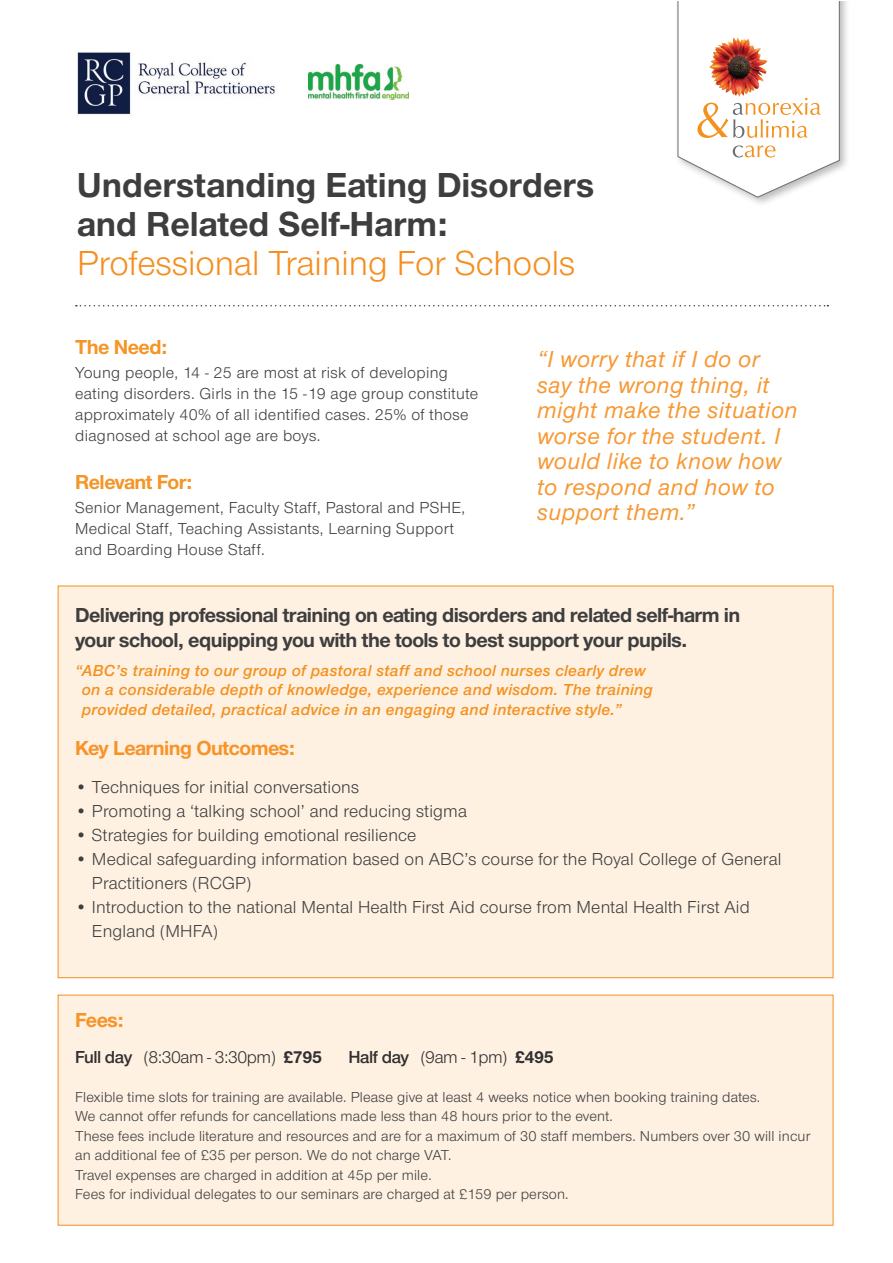
<style>
.page{position:relative;width:893px;height:1263px;background:#fff}
.page>*{position:absolute;margin:0;border:0;box-sizing:border-box;transform-origin:0 0}
.t1{font:700 36px/39px "Nimbus Sans Novus T";color:#3e3e3f}
.t2{font:36px "Nimbus Sans Novus T";color:#f68e1e}
.t3{font:italic 500 24px/25.5px "Nimbus Sans Novus T";letter-spacing:.02em;color:#f79832}
.t4{font:700 21px/25.2px "Nimbus Sans Novus T";letter-spacing:-.025em;color:#3e3e3f}
.t5{font:700 21px "Nimbus Sans Novus T";letter-spacing:-.025em;color:#f79328}
.t6{font:700 21px "Nimbus Sans Novus T";letter-spacing:-.025em;color:#f49527}
.t7{font:18px/24px "Nimbus Sans Novus T";letter-spacing:.01em;color:#3e3e3f}
.t8{font:18px "Nimbus Sans Novus T";letter-spacing:-.025em;color:#312f30}
.t9{font:16.5px/21px "Nimbus Sans Novus T";letter-spacing:.02em;color:#3e3e3f}
.t10{font:italic 600 16.5px/19.8px "Nimbus Sans Novus T";letter-spacing:.02em;color:#f4901d}
.t11{font:15px/19.5px "Nimbus Sans Novus T";letter-spacing:.01em;color:#3e3e3f}
.s1{font-weight:600}
.s2{font-weight:700}
</style>
<div class="page">
<div style="left:58px;top:586px;width:775px;height:392px;background:#fef1e2;border:1px solid #f68e1e"></div>
<div style="left:58px;top:995px;width:775px;height:230px;background:#fef1e2"></div>
<div style="left:674px;top:1px;width:176px;height:207px;background:#231f20;opacity:.3"></div>
<img style="left:77px;top:52px;width:199px;height:64px">
<svg style="left:677px;top:1px;width:163px;height:197px"></svg>
<img style="left:709px;top:37px;width:28px;height:46px">
<img style="left:309px;top:65px;width:99px;height:34px">
<svg style="left:76px;top:305px;width:752px;height:1px"></svg>
<h1 class="t1" style="left:77px;top:164px;width:519px">Understanding Eating Disorders and Related Self-Harm:</h1>
<h1 class="t2" style="left:77px;top:242px;width:500px">Professional Training For Schools</h1>
<h3 class="t6" style="left:75px;top:335px;width:94px">The Need:</h3>
<p class="t9" style="left:75px;top:362px;width:404px">Young people, 14 - 25 are most at risk of developing eating disorders. Girls in the 15 - 19 age group constitute approximately 40% of all identified cases. 25% of those diagnosed at school age are boys.</p>
<h3 class="t6" style="left:75px;top:469px;width:119px">Relevant For:</h3>
<p class="t9" style="left:75px;top:496px;width:392px">Senior Management, Faculty Staff, Pastoral and PSHE,<br>Medical Staff, Teaching Assistants, Learning Support and Boarding House Staff.</p>
<h2 class="t3" style="left:537px;top:346px;width:262px">“I worry that if I do or say the wrong thing, it might make the situation worse for the student. I would like to know how to respond and how to support them.”</h2>
<h3 class="t4" style="left:75px;top:602px;width:667px">Delivering professional training on eating disorders and related self-harm in your school, equipping you with the tools to best support your pupils.</h3>
<p class="t10" style="left:82px;top:660px;width:573px;text-indent:-7px">“ABC’s training to our group of pastoral staff and school nurses clearly drew on a considerable depth of knowledge, experience and wisdom. The training provided detailed, practical advice in an engaging and interactive style.”</p>
<h3 class="t5" style="left:75px;top:736px;width:221px">Key Learning Outcomes:</h3>
<p class="t7" style="left:75px;top:774px;width:286px">• Techniques for initial conversations</p>
<p class="t7" style="left:75px;top:798px;width:393px">• Promoting a ‘talking school’ and reducing stigma</p>
<p class="t7" style="left:75px;top:822px;width:343px">• Strategies for building emotional resilience</p>
<p class="t7" style="left:92px;top:846px;width:691px;text-indent:-17px">• Medical safeguarding information based on ABC’s course for the Royal College of General<br>Practitioners (RCGP)</p>
<p class="t7" style="left:92px;top:894px;width:659px;text-indent:-17px">• Introduction to the national Mental Health First Aid course from Mental Health First Aid<br>England (MHFA)</p>
<h3 class="t5" style="left:75px;top:1007px;width:50px">Fees:</h3>
<p class="t8" style="left:75px;top:1046px;width:249px"><span class="s1">Full day</span> (8:30am - 3:30pm) <span class="s2">£795</span></p>
<p class="t8" style="left:348px;top:1046px;width:207px"><span class="s1">Half day</span> (9am - 1pm) <span class="s2">£495</span></p>
<p class="t11" style="left:75px;top:1087px;width:737px">Flexible time slots for training are available. Please give at least 4 weeks notice when booking training dates.<br>We cannot offer refunds for cancellations made less than 48 hours prior to the event.<br>These fees include literature and resources and are for a maximum of 30 staff members. Numbers over 30 will incur an additional fee of £35 per person. We do not charge VAT.<br>Travel expenses are charged in addition at 45p per mile.<br>Fees for individual delegates to our seminars are charged at £159 per person.</p>
</div>
